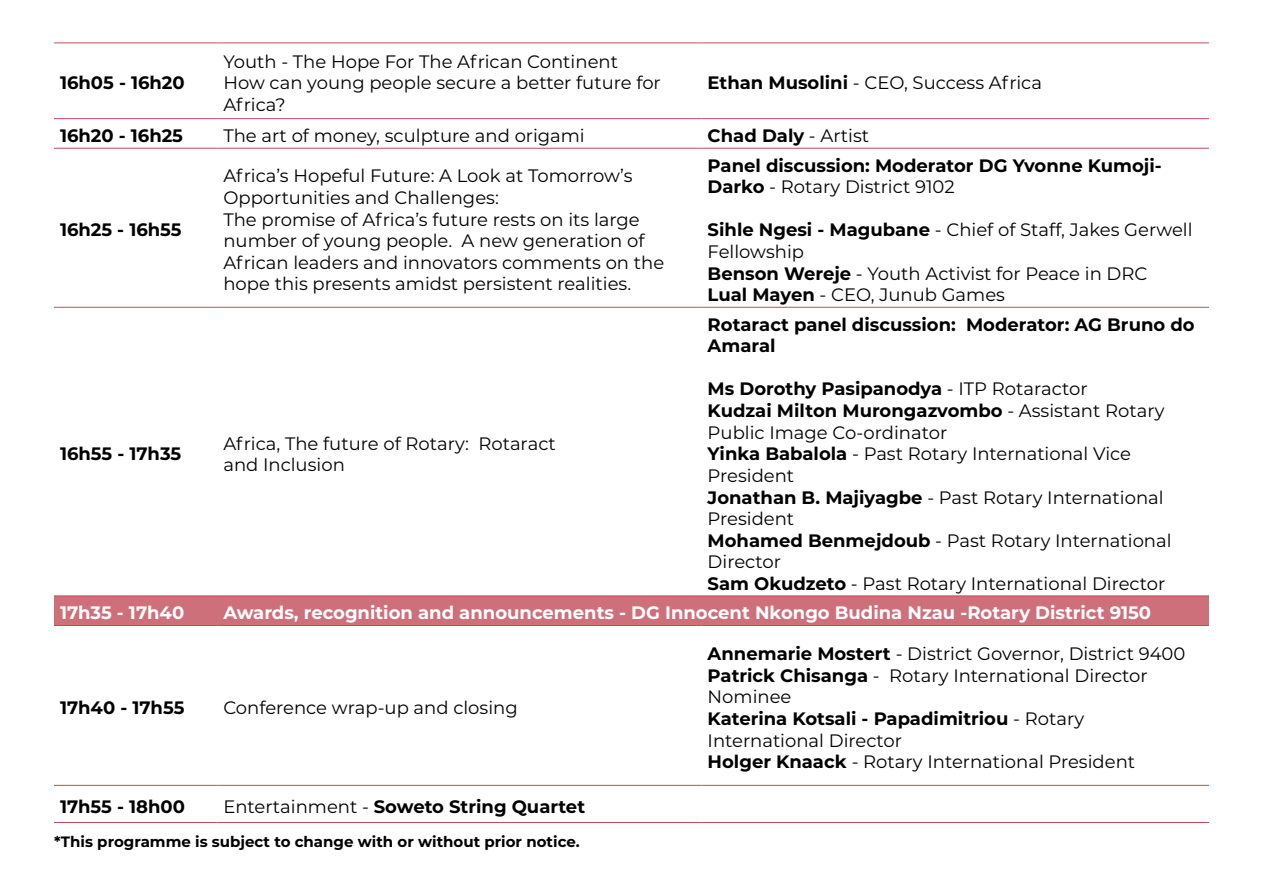
<style>
.page{position:relative;width:1263px;height:893px;background:#fff}
.page>*{position:absolute;margin:0;border:0;box-sizing:border-box;transform-origin:0 0}
.t1{font:18px/21.6px "Montserrat";color:#000}
.t2{font:700 18px/21.6px "Montserrat";color:#000}
.t3{font:700 18px "Montserrat";color:#fff}
.t4{font:700 15px "Montserrat";color:#000}
.s1{font-weight:700}
.s2{font-weight:400}
</style>
<div class="page">
<div style="left:54px;top:596px;width:1155px;height:29px;background:#ce707a"></div>
<hr style="left:54px;top:43px;width:163px;height:1px;background:#c24d59">
<hr style="left:217px;top:43px;width:485px;height:1px;background:#c24d59">
<hr style="left:702px;top:43px;width:507px;height:1px;background:#c24d59">
<hr style="left:54px;top:118px;width:163px;height:1px;background:#c24d59">
<hr style="left:217px;top:118px;width:485px;height:1px;background:#c24d59">
<hr style="left:702px;top:118px;width:507px;height:1px;background:#c24d59">
<hr style="left:54px;top:148px;width:163px;height:1px;background:#c24d59">
<hr style="left:217px;top:148px;width:485px;height:1px;background:#c24d59">
<hr style="left:702px;top:148px;width:507px;height:1px;background:#c24d59">
<hr style="left:54px;top:307px;width:163px;height:1px;background:#c24d59">
<hr style="left:217px;top:307px;width:485px;height:1px;background:#c24d59">
<hr style="left:702px;top:307px;width:507px;height:1px;background:#c24d59">
<hr style="left:54px;top:595px;width:163px;height:1px;background:#c24d59">
<hr style="left:217px;top:595px;width:485px;height:1px;background:#c24d59">
<hr style="left:702px;top:595px;width:507px;height:1px;background:#c24d59">
<hr style="left:54px;top:625px;width:163px;height:1px;background:#c24d59">
<hr style="left:217px;top:625px;width:485px;height:1px;background:#c24d59">
<hr style="left:702px;top:625px;width:507px;height:1px;background:#c24d59">
<hr style="left:54px;top:785px;width:163px;height:1px;background:#c24d59">
<hr style="left:217px;top:785px;width:485px;height:1px;background:#c24d59">
<hr style="left:702px;top:785px;width:507px;height:1px;background:#c24d59">
<hr style="left:54px;top:822px;width:163px;height:1px;background:#c24d59">
<hr style="left:217px;top:822px;width:485px;height:1px;background:#c24d59">
<hr style="left:702px;top:822px;width:507px;height:1px;background:#c24d59">
<p class="t2" style="left:60px;top:71px;width:126px">16h05 - 16h20</p>
<p class="t1" style="left:223px;top:50px;width:439px">Youth - The Hope For The African Continent<br>How can young people secure a better future for<br>Africa?</p>
<p class="t1" style="left:708px;top:72px;width:336px"><span class="s1">Ethan Musolini</span> - CEO, Success Africa</p>
<p class="t2" style="left:60px;top:124px;width:125px">16h20 - 16h25</p>
<p class="t1" style="left:223px;top:124px;width:363px">The art of money, sculpture and origami</p>
<p class="t2" style="left:708px;top:124px;width:163px">Chad Daly <span class="s2">- Artist</span></p>
<p class="t2" style="left:60px;top:218px;width:123px">16h25 - 16h55</p>
<p class="t1" style="left:223px;top:165px;width:442px">Africa’s Hopeful Future: A Look at Tomorrow’s Opportunities and Challenges:<br>The promise of Africa’s future rests on its large number of young people. A new generation of African leaders and innovators comments on the hope this presents amidst persistent realities.</p>
<p class="t2" style="left:708px;top:154px;width:456px">Panel discussion: Moderator DG Yvonne Kumoji-<br>Darko <span class="s2">- Rotary District 9102</span></p>
<p class="t1" style="left:708px;top:219px;width:486px"><span class="s1">Sihle Ngesi - Magubane</span> - Chief of Staff, Jakes Gerwell Fellowship<br><span class="s1">Benson Wereje</span> - Youth Activist for Peace in DRC<br><span class="s1">Lual Mayen</span> - CEO, Junub Games</p>
<p class="t2" style="left:60px;top:442px;width:123px">16h55 - 17h35</p>
<p class="t1" style="left:223px;top:432px;width:334px">Africa, The future of Rotary: Rotaract and Inclusion</p>
<p class="t2" style="left:708px;top:313px;width:489px">Rotaract panel discussion: Moderator: AG Bruno do<br>Amaral</p>
<p class="t1" style="left:708px;top:378px;width:465px"><span class="s1">Ms Dorothy Pasipanodya</span> - ITP Rotaractor<br><span class="s1">Kudzai Milton Murongazvombo</span> - Assistant Rotary Public Image Co-ordinator<br><span class="s1">Yinka Babalola</span> - Past Rotary International Vice President<br><span class="s1">Jonathan B. Majiyagbe</span> - Past Rotary International President<br><span class="s1">Mohamed Benmejdoub</span> - Past Rotary International Director<br><span class="s1">Sam Okudzeto</span> - Past Rotary International Director</p>
<p class="t3" style="left:60px;top:600px;width:126px">17h35 - 17h40</p>
<p class="t3" style="left:223px;top:600px;width:929px">Awards, recognition and announcements - DG Innocent Nkongo Budina Nzau -Rotary District 9150</p>
<p class="t2" style="left:60px;top:696px;width:126px">17h40 - 17h55</p>
<p class="t1" style="left:223px;top:696px;width:296px">Conference wrap-up and closing</p>
<p class="t2" style="left:60px;top:794px;width:126px">17h55 - 18h00</p>
<p class="t2" style="left:223px;top:794px;width:363px"><span class="s2">Entertainment -</span> Soweto String Quartet</p>
<p class="t4" style="left:54px;top:831px;width:527px">*This programme is subject to change with or without prior notice.</p>
<p class="t1" style="left:708px;top:642px;width:479px"><span class="s1">Annemarie Mostert</span> - District Governor, District 9400<br><span class="s1">Patrick Chisanga</span> - Rotary International Director Nominee<br><span class="s1">Katerina Kotsali - Papadimitriou</span> - Rotary International Director<br><span class="s1">Holger Knaack</span> - Rotary International President</p>
</div>
